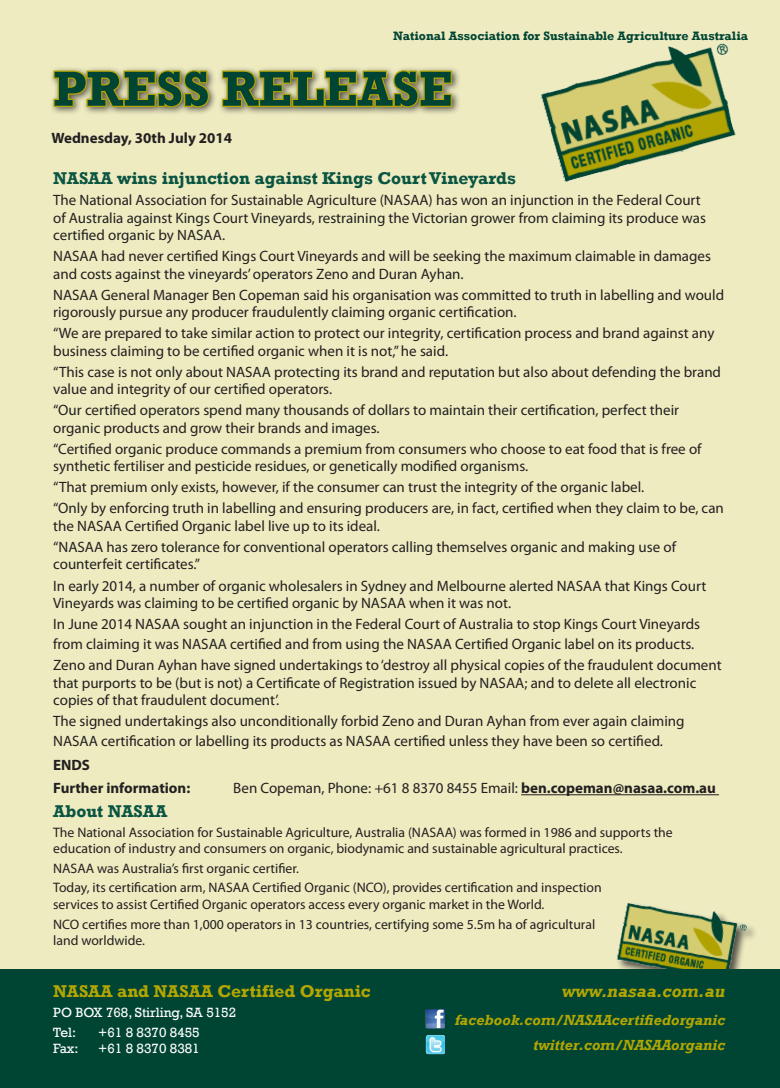
<style>
.page{position:relative;width:780px;height:1088px;background:#eeebc1}
.page>*{position:absolute;margin:0;border:0;box-sizing:border-box;transform-origin:0 0}
.t1{font:700 50px "Rockwell";color:#004533}
.t2{font:700 17.5px "Rockwell";color:#0a5542}
.t3{font:700 17.5px "Rockwell";color:#b3a602}
.t4{font:italic 700 17.5px "Rockwell";color:#b3a602}
.t5{font:15px/17.5px "Myriad Pro";color:#231f20}
.t6{font:italic 700 15px "Rockwell";color:#b3a602}
.t7{font:700 15px "Myriad Pro";color:#231f20}
.t8{font:13.75px/16.2px "Myriad Pro";color:#231f20}
.t9{font:13.75px "Rockwell";color:#fff}
.t10{font:700 12.5px "Rockwell";color:#004533}
.s1{font-weight:700}
</style>
<div class="page">
<div style="left:615px;top:902px;width:143px;height:89px;background:#231f20;opacity:.75"></div>
<img style="left:616px;top:902px;width:133px;height:67px">
<div style="left:49px;top:66px;width:412px;height:50px;background:#231f20;opacity:.75"></div>
<svg style="left:52px;top:69px;width:158px;height:40px"></svg>
<svg style="left:221px;top:69px;width:232px;height:40px"></svg>
<div style="left:0;top:969px;width:780px;height:119px;background:#004533"></div>
<img style="left:425px;top:1009px;width:20px;height:19px">
<img style="left:425px;top:1035px;width:20px;height:19px">
<img style="left:540px;top:43px;width:196px;height:139px">
<hr style="left:521px;top:794px;width:198px;height:1px;background:#231f20">
<p class="t10" style="left:393px;top:28px;width:356px">National Association for Sustainable Agriculture Australia</p>
<p class="t1" style="left:53px;top:59px;width:400px">PRESS RELEASE</p>
<p class="t7" style="left:51px;top:128px;width:182px">Wednesday, 30th July 2014</p>
<p class="t2" style="left:53px;top:167px;width:464px">NASAA wins injunction against Kings Court Vineyards</p>
<p class="t5" style="left:53px;top:191px;width:654px">The National Association for Sustainable Agriculture (NASAA) has won an injunction in the Federal Court of Australia against Kings Court Vineyards, restraining the Victorian grower from claiming its produce was certified organic by NASAA.</p>
<p class="t5" style="left:53px;top:247px;width:659px">NASAA had never certified Kings Court Vineyards and will be seeking the maximum claimable in damages and costs against the vineyards’ operators Zeno and Duran Ayhan.</p>
<p class="t5" style="left:53px;top:286px;width:672px">NASAA General Manager Ben Copeman said his organisation was committed to truth in labelling and would rigorously pursue any producer fraudulently claiming organic certification.</p>
<p class="t5" style="left:53px;top:324px;width:662px">“We are prepared to take similar action to protect our integrity, certification process and brand against any business claiming to be certified organic when it is not,” he said.</p>
<p class="t5" style="left:53px;top:363px;width:669px">“This case is not only about NASAA protecting its brand and reputation but also about defending the brand value and integrity of our certified operators.</p>
<p class="t5" style="left:53px;top:401px;width:627px">“Our certified operators spend many thousands of dollars to maintain their certification, perfect their organic products and grow their brands and images.</p>
<p class="t5" style="left:53px;top:440px;width:650px">“Certified organic produce commands a premium from consumers who choose to eat food that is free of synthetic fertiliser and pesticide residues, or genetically modified organisms.</p>
<p class="t5" style="left:53px;top:478px;width:592px">“That premium only exists, however, if the consumer can trust the integrity of the organic label.</p>
<p class="t5" style="left:53px;top:499px;width:672px">“Only by enforcing truth in labelling and ensuring producers are, in fact, certified when they claim to be, can the NASAA Certified Organic label live up to its ideal.</p>
<p class="t5" style="left:53px;top:538px;width:624px">“NASAA has zero tolerance for conventional operators calling themselves organic and making use of counterfeit certificates.”</p>
<p class="t5" style="left:53px;top:576px;width:654px">In early 2014, a number of organic wholesalers in Sydney and Melbourne alerted NASAA that Kings Court<br>Vineyards was claiming to be certified organic by NASAA when it was not.</p>
<p class="t5" style="left:53px;top:614px;width:648px;line-height:20px">In June 2014 NASAA sought an injunction in the Federal Court of Australia to stop Kings Court Vineyards from claiming it was NASAA certified and from using the NASAA Certified Organic label on its products.</p>
<p class="t5" style="left:53px;top:656px;width:670px">Zeno and Duran Ayhan have signed undertakings to ‘destroy all physical copies of the fraudulent document that purports to be (but is not) a Certificate of Registration issued by NASAA; and to delete all electronic copies of that fraudulent document’.</p>
<p class="t5" style="left:53px;top:711px;width:633px;line-height:20px">The signed undertakings also unconditionally forbid Zeno and Duran Ayhan from ever again claiming<br>NASAA certification or labelling its products as NASAA certified unless they have been so certified.</p>
<p class="t7" style="left:53px;top:755px;width:38px">ENDS</p>
<p class="t7" style="left:53px;top:778px;width:139px">Further information:</p>
<p class="t5" style="left:233px;top:779px;width:484px">Ben Copeman, Phone: +61 8 8370 8455 Email: <span class="s1">ben.copeman@nasaa.com.au</span></p>
<p class="t2" style="left:53px;top:800px;width:116px">About NASAA</p>
<p class="t8" style="left:53px;top:824px;width:621px">The National Association for Sustainable Agriculture, Australia (NASAA) was formed in 1986 and supports the education of industry and consumers on organic, biodynamic and sustainable agricultural practices.</p>
<p class="t8" style="left:53px;top:860px;width:247px">NASAA was Australia’s first organic certifier.</p>
<p class="t8" style="left:53px;top:879px;width:550px">Today, its certification arm, NASAA Certified Organic (NCO), provides certification and inspection services to assist Certified Organic operators access every organic market in the World.</p>
<p class="t8" style="left:53px;top:915px;width:543px">NCO certifies more than 1,000 operators in 13 countries, certifying some 5.5m ha of agricultural land worldwide.</p>
<p class="t3" style="left:53px;top:981px;width:319px">NASAA and NASAA Certified Organic</p>
<p class="t9" style="left:53px;top:1004px;width:184px">PO BOX 768, Stirling, SA 5152</p>
<p class="t9" style="left:53px;top:1024px;width:25px">Tel:</p>
<p class="t9" style="left:98px;top:1024px;width:103px">+61 8 8370 8455</p>
<p class="t9" style="left:53px;top:1040px;width:27px">Fax:</p>
<p class="t9" style="left:98px;top:1040px;width:103px">+61 8 8370 8381</p>
<p class="t4" style="left:562px;top:981px;width:165px">www.nasaa.com.au</p>
<p class="t6" style="left:454px;top:1011px;width:272px">facebook.com/NASAAcertifiedorganic</p>
<p class="t6" style="left:533px;top:1036px;width:193px">twitter.com/NASAAorganic</p>
</div>
